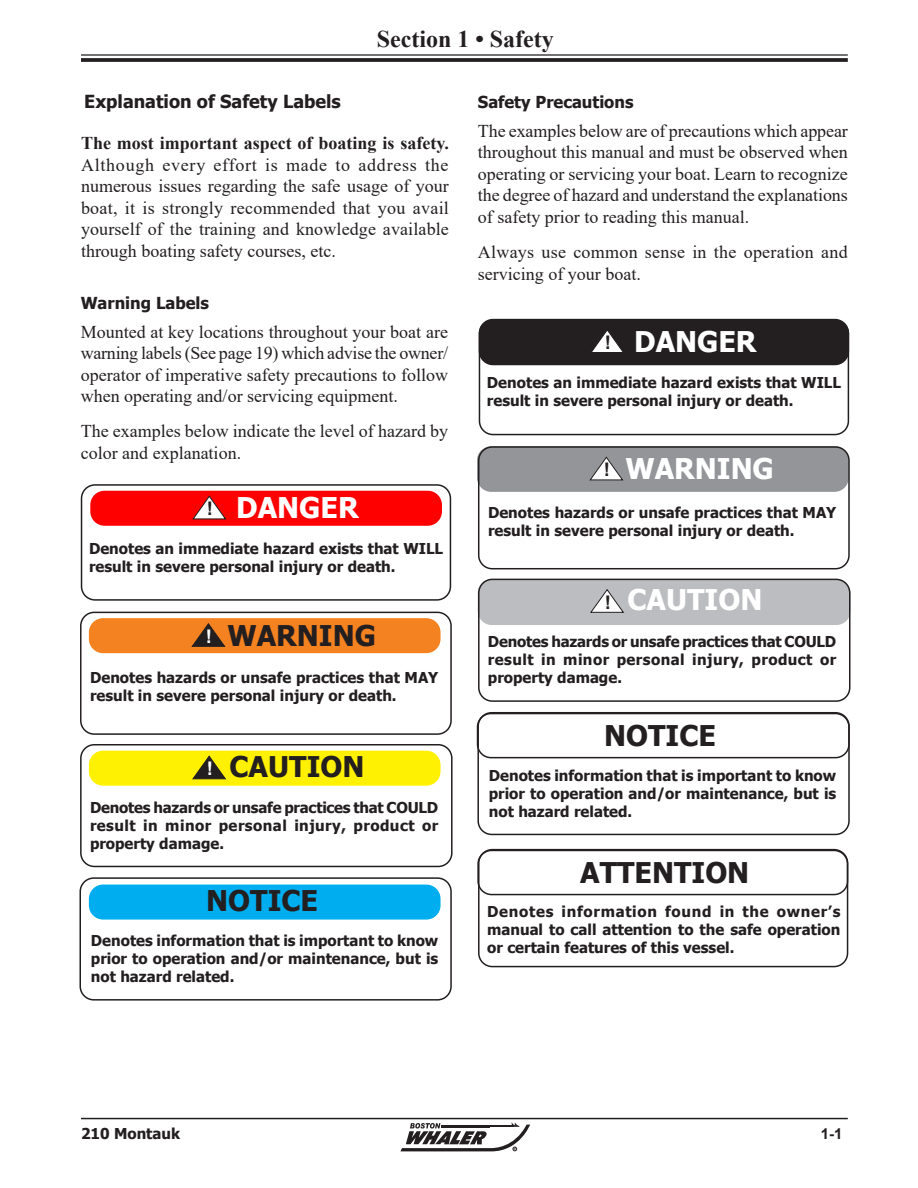
<style>
.page{position:relative;width:918px;height:1188px;background:#fff}
.page>*{position:absolute;margin:0;border:0;box-sizing:border-box;transform-origin:0 0}
.t1{font:700 28.5px "Tahoma";color:#231f20}
.t2{font:700 28.5px "Tahoma";color:#fff}
.t3{font:700 24px "Times New Roman";color:#231f20}
.t4{font:700 18.75px "Arial";color:#231f20}
.t5{font:700 18.75px "Arial";color:#fff}
.Body_text{font:18px/21.6px "Times New Roman";color:#231f20;text-align:justify}
.Subhead_1{font:700 18px "Tahoma";color:#231f20}
.Subhead_2{font:700 16.5px "Tahoma";color:#231f20}
.WARNING_2{font:700 15px/18px "Tahoma";color:#231f20;text-align:justify}
.warning{font:700 15px/18px "Tahoma";color:#231f20;text-align:justify}
.t6{font:700 15px "Arial";color:#231f20}
.t7{font:700 2.85px "Arial";color:#231f20}
.s1{font-weight:700}
</style>
<div class="page">
<hr style="left:81px;top:54px;width:767px;height:2px;background:#231f20">
<svg style="left:81px;top:58px;width:767px;height:4px;background:#302c2d"></svg>
<hr style="left:81px;top:1118px;width:767px;height:1px;background:#231f20">
<svg style="left:401px;top:1122px;width:129px;height:29px"></svg>
<div style="left:90px;top:751px;width:350px;height:34px;background:#fff101;border-radius:14px"></div>
<div style="left:89px;top:751px;width:352px;height:35px;border:2px solid #fff101;border-radius:14px"></div>
<div style="left:90px;top:885px;width:350px;height:34px;background:#00aeef;border-radius:14px"></div>
<div style="left:89px;top:885px;width:352px;height:35px;border:2px solid #00aeef;border-radius:14px"></div>
<div style="left:90px;top:619px;width:350px;height:33px;background:#f58220;border-radius:14px"></div>
<div style="left:89px;top:618px;width:352px;height:35px;border:2px solid #f58220;border-radius:14px"></div>
<svg style="left:192px;top:755px;width:35px;height:25px"></svg>
<div style="left:80px;top:744px;width:373px;height:123px;border:2px solid #231f20;border-radius:14px"></div>
<svg style="left:191px;top:623px;width:35px;height:24px"></svg>
<div style="left:80px;top:612px;width:372px;height:123px;border:2px solid #231f20;border-radius:14px"></div>
<div style="left:91px;top:491px;width:350px;height:34px;background:#f00;border-radius:14px"></div>
<div style="left:90px;top:491px;width:352px;height:35px;border:2px solid #f00;border-radius:14px"></div>
<svg style="left:192px;top:495px;width:35px;height:25px"></svg>
<div style="left:81px;top:484px;width:370px;height:117px;border:2px solid #231f20;border-radius:14px"></div>
<div style="left:80px;top:877px;width:372px;height:124px;border:2px solid #231f20;border-radius:14px"></div>
<div style="left:478px;top:580px;width:372px;height:44px;background:#bcbdc0;border-radius:14px"></div>
<div style="left:478px;top:579px;width:373px;height:46px;border:2px solid #bcbdc0;border-radius:14px"></div>
<svg style="left:590px;top:589px;width:34px;height:24px"></svg>
<div style="left:478px;top:447px;width:370px;height:44px;background:#939598;border-radius:14px"></div>
<div style="left:477px;top:446px;width:372px;height:46px;border:2px solid #939598;border-radius:14px"></div>
<div style="left:479px;top:320px;width:369px;height:44px;background:#231f20;border-radius:14px"></div>
<div style="left:479px;top:320px;width:370px;height:45px;border:2px solid #231f20;border-radius:14px"></div>
<svg style="left:592px;top:331px;width:31px;height:21px"></svg>
<div style="left:479px;top:319px;width:370px;height:116px;border:2px solid #231f20;border-radius:14px"></div>
<svg style="left:589px;top:456px;width:35px;height:25px"></svg>
<div style="left:478px;top:446px;width:372px;height:123px;border:2px solid #231f20;border-radius:14px"></div>
<div style="left:478px;top:579px;width:373px;height:123px;border:2px solid #231f20;border-radius:14px"></div>
<div style="left:477px;top:713px;width:373px;height:45px;border:2px solid #231f20;border-radius:14px"></div>
<div style="left:477px;top:712px;width:373px;height:123px;border:2px solid #231f20;border-radius:14px"></div>
<div style="left:477px;top:850px;width:371px;height:45px;border:2px solid #231f20;border-radius:14px"></div>
<div style="left:478px;top:849px;width:370px;height:118px;border:2px solid #231f20;border-radius:14px"></div>
<h2 class="t3" style="left:377px;top:21px;width:179px">Section 1 • Safety</h2>
<p class="Subhead_1" style="left:84px;top:89px;width:258px">Explanation of Safety Labels</p>
<p class="Body_text" style="left:81px;top:132px;width:369px"><span class="s1">The most important aspect of boating is safety.<br></span>Although every effort is made to address the numerous issues regarding the safe usage of your boat, it is strongly recommended that you avail yourself of the training and knowledge available through boating safety courses, etc.</p>
<p class="Subhead_2" style="left:81px;top:292px;width:130px">Warning Labels</p>
<p class="Body_text" style="left:81px;top:320px;width:369px">Mounted at key locations throughout your boat are warning labels (See page 19) which advise the owner/ operator of imperative safety precautions to follow when operating and/or servicing equipment.</p>
<p class="Body_text" style="left:81px;top:420px;width:369px">The examples below indicate the level of hazard by color and explanation.</p>
<p class="t4" style="left:207px;top:495px;width:8px">!</p>
<p class="t2" style="left:236px;top:488px;width:124px">DANGER</p>
<p class="WARNING_2" style="left:89px;top:540px;width:356px">Denotes an immediate hazard exists that WILL result in severe personal injury or death.</p>
<p class="t5" style="left:206px;top:623px;width:8px">!</p>
<p class="t1" style="left:227px;top:616px;width:150px">WARNING</p>
<p class="WARNING_2" style="left:90px;top:669px;width:350px">Denotes hazards or unsafe practices that MAY result in severe personal injury or death.</p>
<p class="t5" style="left:207px;top:755px;width:8px">!</p>
<p class="t1" style="left:230px;top:746px;width:136px">CAUTION</p>
<p class="WARNING_2" style="left:90px;top:799px;width:350px">Denotes hazards or unsafe practices that COULD result in minor personal injury, product or property damage.</p>
<p class="t1" style="left:206px;top:881px;width:113px">NOTICE</p>
<p class="WARNING_2" style="left:91px;top:932px;width:349px">Denotes information that is important to know prior to operation and/or maintenance, but is not hazard related.</p>
<p class="Subhead_2" style="left:478px;top:91px;width:157px">Safety Precautions</p>
<p class="Body_text" style="left:478px;top:119px;width:372px">The examples below are of precautions which appear throughout this manual and must be observed when operating or servicing your boat. Learn to recognize the degree of hazard and understand the explanations of safety prior to reading this manual.</p>
<p class="Body_text" style="left:478px;top:241px;width:371px">Always use common sense in the operation and servicing of your boat.</p>
<p class="t4" style="left:605px;top:329px;width:8px">!</p>
<p class="t2" style="left:634px;top:321px;width:124px">DANGER</p>
<p class="WARNING_2" style="left:487px;top:374px;width:356px">Denotes an immediate hazard exists that WILL result in severe personal injury or death.</p>
<p class="t4" style="left:604px;top:456px;width:8px">!</p>
<p class="t2" style="left:625px;top:449px;width:150px">WARNING</p>
<p class="WARNING_2" style="left:488px;top:504px;width:350px">Denotes hazards or unsafe practices that MAY result in severe personal injury or death.</p>
<p class="t4" style="left:605px;top:589px;width:8px">!</p>
<p class="t2" style="left:628px;top:580px;width:136px">CAUTION</p>
<p class="WARNING_2" style="left:488px;top:634px;width:350px">Denotes hazards or unsafe practices that COULD result in minor personal injury, product or property damage.</p>
<p class="t1" style="left:604px;top:715px;width:113px">NOTICE</p>
<p class="WARNING_2" style="left:489px;top:767px;width:349px">Denotes information that is important to know prior to operation and/or maintenance, but is not hazard related.</p>
<p class="t1" style="left:580px;top:852px;width:171px">ATTENTION</p>
<p class="warning" style="left:487px;top:903px;width:355px">Denotes information found in the owner’s manual to call attention to the safe operation or certain features of this vessel.</p>
<p class="warning" style="left:81px;top:1125px;width:101px">210 Montauk</p>
<p class="t6" style="left:821px;top:1123px;width:23px">1-1</p>
<p class="t7" style="left:514px;top:1147px;width:4px">R</p>
</div>
